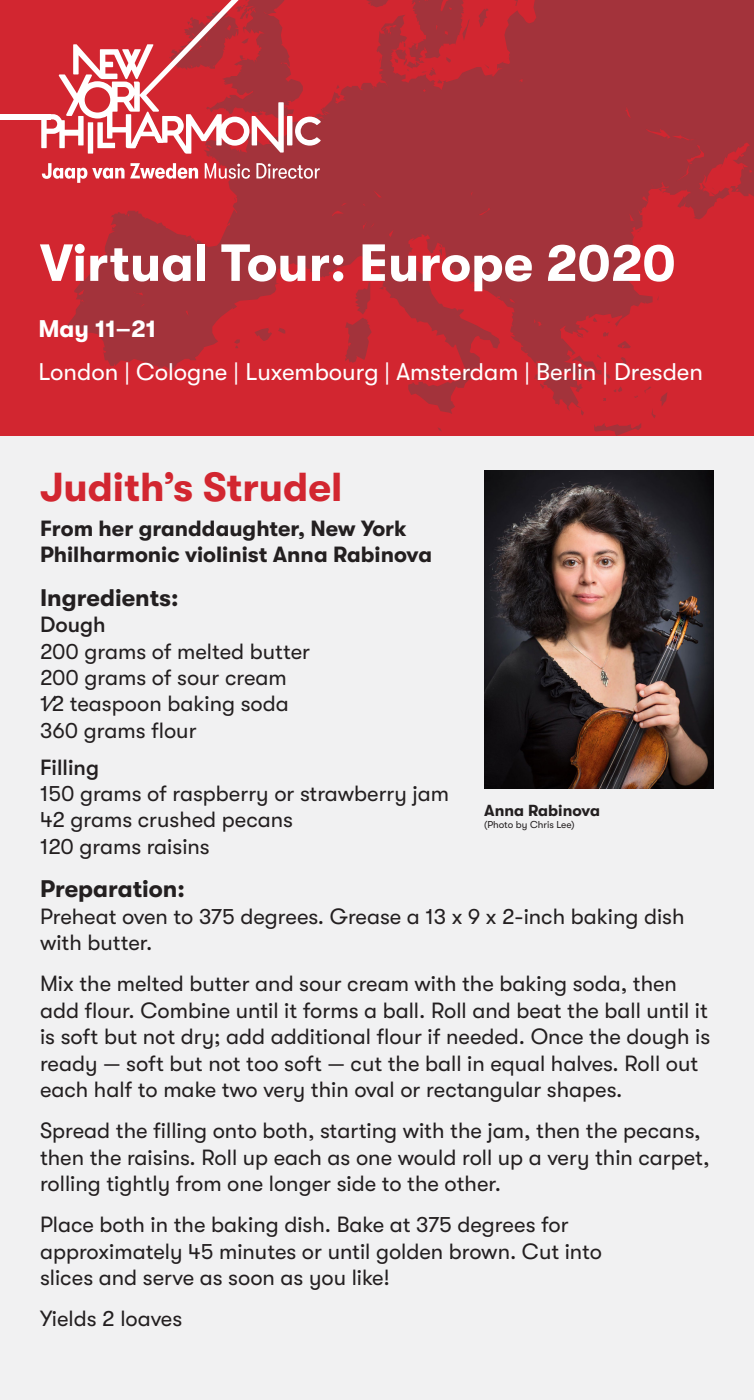
<style>
.page{position:relative;width:754px;height:1400px;background:#fff}
.page>*{position:absolute;margin:0;border:0;box-sizing:border-box;transform-origin:0 0}
.t1{font:700 52.16px "GT Walsheim Pro";color:#fff}
.t2{font:700 40.4px "GT Walsheim Pro";color:#d22630}
.t3{font:24.08px "GT Walsheim Pro";color:#fff}
.t4{font:700 24.08px "GT Walsheim Pro";color:#fff}
.section{font:700 24px "GT Walsheim Pro";color:#231f20}
.copy{font:22px/26.4px "GT Walsheim Pro";color:#231f20}
.copy-2{font:700 22px/26.4px "GT Walsheim Pro";color:#231f20}
.copy-3{font:500 22px "GT Walsheim Pro";color:#231f20}
.t5{font:700 16px "GT Walsheim Pro";color:#231f20}
.t6{font:10px "GT Walsheim Pro";color:#231f20}
</style>
<div class="page">
<div style="left:0;top:352px;width:754px;height:1048px;background:#f1f1f2"></div>
<svg style="left:0;top:0;width:754px;height:436px;background:#ba2c35"></svg>
<svg style="left:42px;top:163px;width:278px;height:20px"></svg>
<svg style="left:41px;top:0;width:400px;height:154px;background:#c9454d"></svg>
<div style="left:0;top:114px;width:51px;height:5px;background:#fff"></div>
<svg style="left:129px;top:143px;width:9px;height:5px"></svg>
<svg style="left:154px;top:135px;width:9px;height:8px"></svg>
<img style="left:484px;top:470px;width:230px;height:318px">
<p class="t1" style="left:40px;top:234px;width:637px">Virtual Tour: Europe 2020</p>
<p class="t4" style="left:38px;top:316px;width:119px">May 11–21</p>
<p class="t3" style="left:38px;top:358px;width:666px">London | Cologne | Luxembourg | Amsterdam | Berlin | Dresden</p>
<h1 class="t2" style="left:40px;top:464px;width:304px">Judith’s Strudel</h1>
<p class="copy-2" style="left:40px;top:515px;width:393px">From her granddaughter, New York<br>Philharmonic violinist Anna Rabinova</p>
<p class="section" style="left:40px;top:584px;width:140px">Ingredients:</p>
<p class="copy-3" style="left:40px;top:612px;width:67px">Dough</p>
<p class="copy" style="left:40px;top:638px;width:271px">200 grams of melted butter<br>200 grams of sour cream</p>
<p class="copy" style="left:40px;top:691px;width:250px">1⁄2 teaspoon baking soda<br>360 grams flour</p>
<p class="copy-3" style="left:40px;top:755px;width:60px">Filling</p>
<p class="copy" style="left:40px;top:780px;width:410px">150 grams of raspberry or strawberry jam<br>42 grams crushed pecans</p>
<p class="copy" style="left:40px;top:833px;width:171px">120 grams raisins</p>
<p class="section" style="left:40px;top:876px;width:146px">Preparation:</p>
<p class="copy" style="left:40px;top:903px;width:646px">Preheat oven to 375 degrees. Grease a 13 x 9 x 2-inch baking dish with butter.</p>
<p class="copy" style="left:40px;top:971px;width:671px">Mix the melted butter and sour cream with the baking soda, then add flour. Combine until it forms a ball. Roll and beat the ball until it is soft but not dry; add additional flour if needed. Once the dough is ready — soft but not too soft — cut the ball in equal halves. Roll out each half to make two very thin oval or rectangular shapes.</p>
<p class="copy" style="left:40px;top:1118px;width:671px">Spread the filling onto both, starting with the jam, then the pecans, then the raisins. Roll up each as one would roll up a very thin carpet, rolling tightly from one longer side to the other.</p>
<p class="copy" style="left:40px;top:1212px;width:563px">Place both in the baking dish. Bake at 375 degrees for approximately 45 minutes or until golden brown. Cut into slices and serve as soon as you like!</p>
<p class="copy" style="left:40px;top:1306px;width:144px">Yields 2 loaves</p>
<p class="t5" style="left:484px;top:802px;width:117px">Anna Rabinova</p>
<p class="t6" style="left:484px;top:819px;width:92px">(Photo by Chris Lee)</p>
</div>
